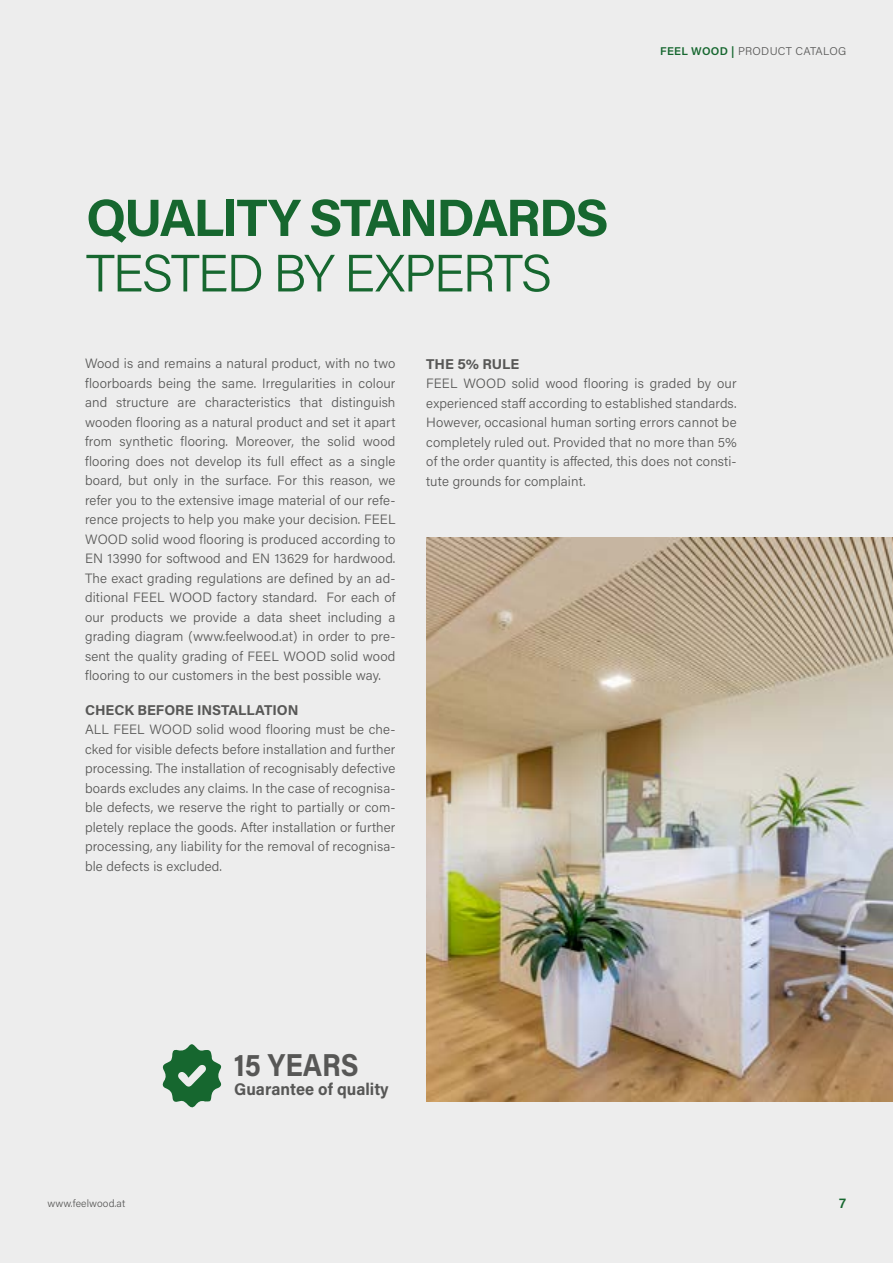
<style>
.page{position:relative;width:893px;height:1263px;background:#ededed}
.page>*{position:absolute;margin:0;border:0;box-sizing:border-box;transform-origin:0 0}
.t1{font:700 52.5px "Acumin Pro";letter-spacing:-.045em;color:#16672f}
.t2{font:300 52.5px "Acumin Pro";letter-spacing:-.04em;color:#16672f}
.t3{font:700 31.65px "Acumin Pro";color:#575756;scale:.89 1}
.t4{font:700 16.8px "Acumin Pro";color:#575756}
.t5{font:700 14.25px "Acumin Pro";color:#575756}
.t6{font:600 14.25px "Acumin Pro";color:#16672f}
.t7{font:300 13.5px/19.5px "Acumin Pro";letter-spacing:.01em;color:#575756;text-align:justify}
.t8{font:300 11.25px "Acumin Pro";letter-spacing:.025em;color:#575756}
.t9{font:300 10.5px "Acumin Pro";letter-spacing:.005em;color:#575756}
.s1{font-weight:600;color:#16672f}
</style>
<div class="page">
<img style="left:426px;top:538px;width:467px;height:563px">
<svg style="left:162px;top:1044px;width:60px;height:64px"></svg>
<p class="t8" style="left:660px;top:43px;width:187px"><span class="s1">FEEL WOOD |</span> PRODUCT CATALOG</p>
<h1 class="t1" style="left:86px;top:181px;width:524px">QUALITY STANDARDS</h1>
<h1 class="t2" style="left:86px;top:237px;width:468px">TESTED BY EXPERTS</h1>
<p class="t7" style="left:85px;top:353px;width:312px">Wood is and remains a natural product, with no two floorboards being the same. Irregularities in colour and structure are characteristics that distinguish wooden flooring as a natural product and set it apart from synthetic flooring. Moreover, the solid wood flooring does not develop its full effect as a single board, but only in the surface. For this reason, we refer you to the extensive image material of our refe&shy;rence projects to help you make your decision. FEEL WOOD solid wood flooring is produced according to EN 13990 for softwood and EN 13629 for hardwood.<br>The exact grading regulations are defined by an ad&shy;ditional FEEL WOOD factory standard. For each of our products we provide a data sheet including a grading diagram (www.feelwood.at) in order to pre&shy;sent the quality grading of FEEL WOOD solid wood flooring to our customers in the best possible way.</p>
<p class="t5" style="left:85px;top:700px;width:215px">CHECK BEFORE INSTALLATION</p>
<p class="t7" style="left:85px;top:719px;width:312px">ALL FEEL WOOD solid wood flooring must be che&shy;cked for visible defects before installation and further processing. The installation of recognisably defective boards excludes any claims. In the case of recognisa&shy;ble defects, we reserve the right to partially or com&shy;pletely replace the goods. After installation or further processing, any liability for the removal of recognisa&shy;ble defects is excluded.</p>
<p class="t5" style="left:426px;top:354px;width:95px">THE 5% RULE</p>
<p class="t7" style="left:426px;top:373px;width:312px">FEEL WOOD solid wood flooring is graded by our experienced staff according to established standards.<br>However, occasional human sorting errors cannot be completely ruled out. Provided that no more than 5% of the order quantity is affected, this does not consti&shy;tute grounds for complaint.</p>
<h2 class="t3" style="left:234px;top:1042px;width:142px">15 YEARS</h2>
<p class="t4" style="left:234px;top:1077px;width:156px">Guarantee of quality</p>
<p class="t9" style="left:48px;top:1196px;width:79px">www.feelwood.at</p>
<p class="t6" style="left:839px;top:1193px;width:8px">7</p>
</div>
